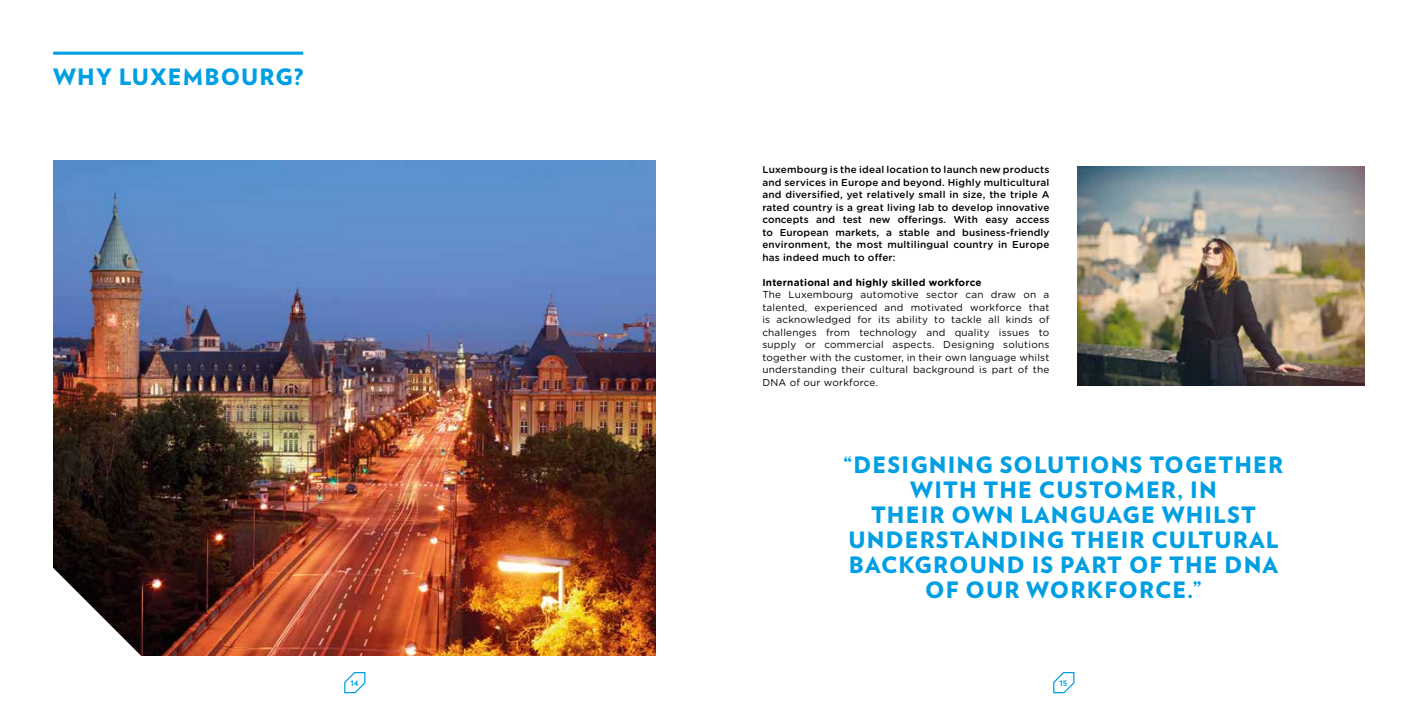
<style>
.page{position:relative;width:1418px;height:709px;background:#fff}
.page>*{position:absolute;margin:0;border:0;box-sizing:border-box;transform-origin:0 0}
.t1{font:900 22.5px/25px "Verlag";letter-spacing:.05em;color:#009fe3;text-align:center}
.t2{font:500 10px/12.5px "Gotham Rounded";letter-spacing:.02em;color:#000;text-align:justify}
.t3{font:10px/12.5px "Gotham Rounded";letter-spacing:.02em;color:#000;text-align:justify}
.t4{font:700 10px "Gotham Rounded";letter-spacing:.02em;color:#000}
.t5{font:700 9.38px "Verlag";color:#009fe3}
</style>
<div class="page">
<svg style="left:1053px;top:672px;width:22px;height:22px"></svg>
<svg style="left:344px;top:672px;width:22px;height:22px"></svg>
<hr style="left:53px;top:52px;width:250px;height:3px;background:#009fe3">
<img style="left:53px;top:160px;width:603px;height:496px">
<img style="left:1077px;top:167px;width:287px;height:218px">
<svg style="left:53px;top:538px;width:118px;height:118px"></svg>
<svg style="left:538px;top:160px;width:118px;height:11px"></svg>
<h1 class="t1" style="left:53px;top:64px;width:251px">WHY LUXEMBOURG?</h1>
<p class="t2" style="left:762px;top:163px;width:288px">Luxembourg is the ideal location to launch new products and services in Europe and beyond. Highly multicultural and diversified, yet relatively small in size, the triple A rated country is a great living lab to develop innovative concepts and test new offerings. With easy access to European markets, a stable and business-friendly environment, the most multilingual country in Europe has indeed much to offer:</p>
<p class="t4" style="left:762px;top:275px;width:221px">International and highly skilled workforce</p>
<p class="t3" style="left:762px;top:288px;width:288px">The Luxembourg automotive sector can draw on a talented, experienced and motivated workforce that is acknowledged for its ability to tackle all kinds of challenges from technology and quality issues to supply or commercial aspects. Designing solutions together with the customer, in their own language whilst understanding their cultural background is part of the DNA of our workforce.</p>
<h1 class="t1" style="left:843px;top:451px;width:441px">“DESIGNING SOLUTIONS TOGETHER<br>WITH THE CUSTOMER, IN<br>THEIR OWN LANGUAGE WHILST<br>UNDERSTANDING THEIR CULTURAL<br>BACKGROUND IS PART OF THE DNA<br>OF OUR WORKFORCE.”</h1>
<p class="t5" style="left:350px;top:674px;width:10px">14</p>
<p class="t5" style="left:1059px;top:674px;width:10px">15</p>
</div>
